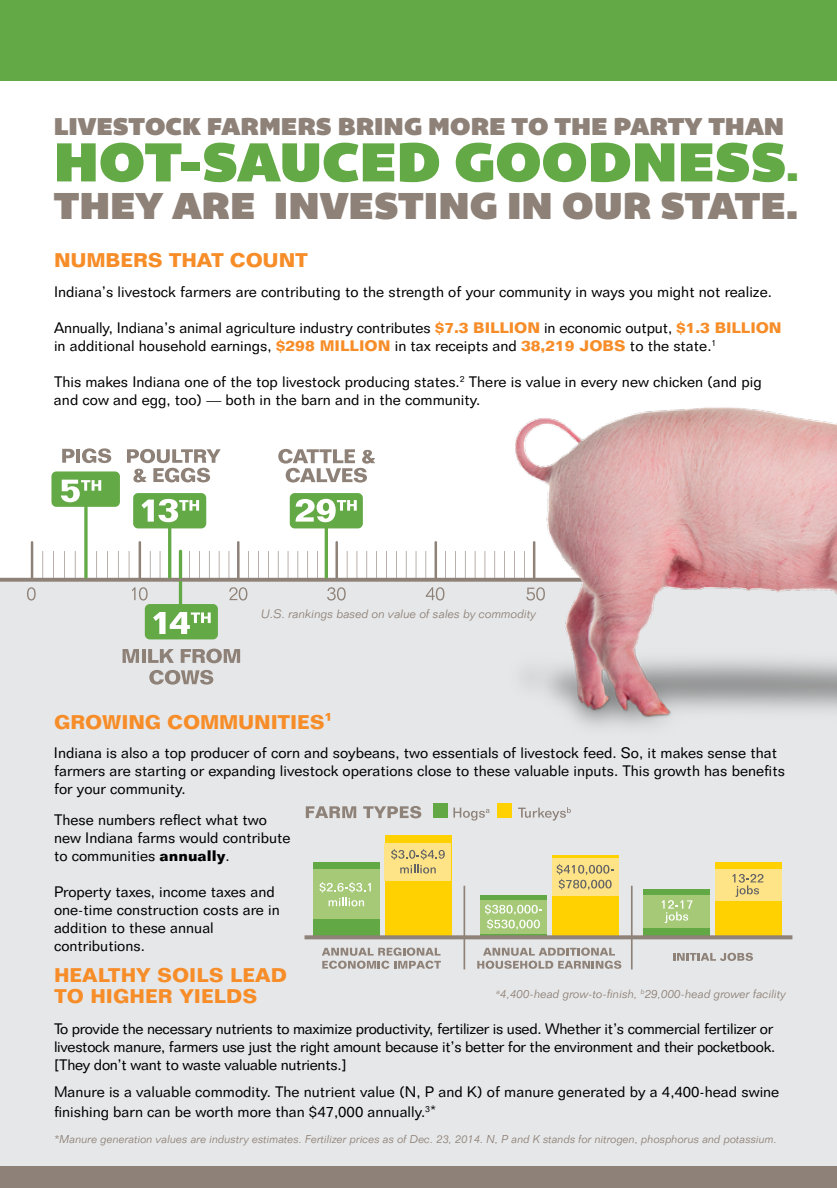
<style>
.page{position:relative;width:837px;height:1188px;background:#fff}
.page>*{position:absolute;margin:0;border:0;box-sizing:border-box;transform-origin:0 0}
.t1{font:56.4px "Bemio";color:#63a945}
.t2{font:38.55px "Bemio";color:#8e8178}
.t3{font:25.05px "Bemio";color:#8e8178}
.t4{font:700 19.5px/20.9px "Folio BT";letter-spacing:-.01em;color:#f78d28}
.t5{font:15px/18px "Folio BT";color:#000}
.t6{font:15px/18px "Folio BT";letter-spacing:-.02em;color:#000}
.t7{font:italic 300 12px "Folio BT";color:#8e8178}
.t8{font:italic 300 11.7px "Folio BT";color:#8e8178}
.t9{font:italic 300 11.25px "Folio BT";color:#8e8178}
.s1{font-size:38.55px}
.s2{font-weight:700;color:#f78d28}
.s3{font-weight:700}
</style>
<div class="page">
<div style="left:0;top:580px;width:837px;height:608px;background:#e6e7e8"></div>
<svg style="left:0;top:578px;width:460px;height:4px"></svg>
<div style="left:0;top:1166px;width:837px;height:22px;background:#8e8178"></div>
<div style="left:0;top:0;width:837px;height:80px;background:#63a945"></div>
<div style="left:290px;top:493px;width:73px;height:35px;background:#63a945;border-radius:5px"></div>
<div style="left:51px;top:471px;width:69px;height:36px;background:#63a945;border-radius:5px"></div>
<div style="left:133px;top:493px;width:73px;height:35px;background:#63a945;border-radius:5px"></div>
<div style="left:145px;top:604px;width:73px;height:35px;background:#63a945;border-radius:5px"></div>
<svg style="left:62px;top:449px;width:13px;height:14px"></svg>
<hr style="left:76px;top:449px;width:4px;height:14px;background:#8e8178">
<svg style="left:82px;top:448px;width:29px;height:15px"></svg>
<svg style="left:61px;top:480px;width:40px;height:22px"></svg>
<svg style="left:141px;top:499px;width:58px;height:23px"></svg>
<svg style="left:278px;top:449px;width:97px;height:34px"></svg>
<svg style="left:296px;top:499px;width:61px;height:23px"></svg>
<svg style="left:132px;top:587px;width:16px;height:14px"></svg>
<svg style="left:229px;top:587px;width:18px;height:14px"></svg>
<svg style="left:327px;top:587px;width:19px;height:14px"></svg>
<svg style="left:426px;top:587px;width:18px;height:14px"></svg>
<svg style="left:27px;top:587px;width:9px;height:14px"></svg>
<svg style="left:43px;top:551px;width:1px;height:27px"></svg>
<svg style="left:53px;top:551px;width:1px;height:27px"></svg>
<svg style="left:64px;top:551px;width:1px;height:27px"></svg>
<svg style="left:75px;top:551px;width:1px;height:27px"></svg>
<svg style="left:96px;top:551px;width:1px;height:27px"></svg>
<svg style="left:107px;top:551px;width:1px;height:27px"></svg>
<svg style="left:118px;top:551px;width:1px;height:27px"></svg>
<svg style="left:129px;top:551px;width:1px;height:27px"></svg>
<svg style="left:150px;top:551px;width:1px;height:27px"></svg>
<svg style="left:160px;top:551px;width:1px;height:27px"></svg>
<svg style="left:189px;top:551px;width:1px;height:27px"></svg>
<svg style="left:199px;top:551px;width:1px;height:27px"></svg>
<svg style="left:209px;top:551px;width:1px;height:27px"></svg>
<svg style="left:219px;top:551px;width:1px;height:27px"></svg>
<svg style="left:229px;top:551px;width:1px;height:27px"></svg>
<svg style="left:248px;top:551px;width:1px;height:27px"></svg>
<svg style="left:258px;top:551px;width:1px;height:27px"></svg>
<svg style="left:268px;top:551px;width:1px;height:27px"></svg>
<svg style="left:278px;top:551px;width:1px;height:27px"></svg>
<svg style="left:288px;top:551px;width:1px;height:27px"></svg>
<svg style="left:298px;top:551px;width:1px;height:27px"></svg>
<svg style="left:307px;top:551px;width:1px;height:27px"></svg>
<svg style="left:317px;top:551px;width:1px;height:27px"></svg>
<svg style="left:347px;top:551px;width:1px;height:27px"></svg>
<svg style="left:357px;top:551px;width:1px;height:27px"></svg>
<svg style="left:366px;top:551px;width:1px;height:27px"></svg>
<svg style="left:376px;top:551px;width:1px;height:27px"></svg>
<svg style="left:386px;top:551px;width:1px;height:27px"></svg>
<svg style="left:396px;top:551px;width:1px;height:27px"></svg>
<svg style="left:406px;top:551px;width:1px;height:27px"></svg>
<svg style="left:416px;top:551px;width:1px;height:27px"></svg>
<svg style="left:426px;top:551px;width:1px;height:27px"></svg>
<svg style="left:445px;top:551px;width:1px;height:27px"></svg>
<svg style="left:455px;top:551px;width:1px;height:27px"></svg>
<hr style="left:435px;top:541px;width:2px;height:40px;background:#8e8178">
<hr style="left:335px;top:541px;width:3px;height:40px;background:#8e8178">
<hr style="left:237px;top:541px;width:3px;height:40px;background:#8e8178">
<svg style="left:84px;top:507px;width:4px;height:71px"></svg>
<hr style="left:168px;top:528px;width:3px;height:50px;background:#63a945">
<hr style="left:325px;top:528px;width:3px;height:50px;background:#63a945">
<hr style="left:179px;top:551px;width:3px;height:53px;background:#63a945">
<svg style="left:153px;top:612px;width:58px;height:22px"></svg>
<svg style="left:123px;top:649px;width:16px;height:14px"></svg>
<hr style="left:142px;top:649px;width:4px;height:14px;background:#8e8178">
<svg style="left:148px;top:649px;width:26px;height:14px"></svg>
<svg style="left:181px;top:649px;width:59px;height:14px"></svg>
<svg style="left:149px;top:670px;width:64px;height:15px"></svg>
<svg style="left:127px;top:449px;width:94px;height:33px"></svg>
<hr style="left:139px;top:541px;width:2px;height:40px;background:#8e8178">
<hr style="left:31px;top:541px;width:2px;height:40px;background:#8e8178">
<hr style="left:32px;top:578px;width:502px;height:3px;background:#8f8279">
<img style="left:460px;top:407px;width:377px;height:406px">
<div style="left:385px;top:836px;width:66px;height:101px;background:#ffd100"></div>
<div style="left:716px;top:863px;width:66px;height:74px;background:#ffd100"></div>
<div style="left:644px;top:890px;width:66px;height:47px;background:#62a844"></div>
<div style="left:644px;top:896px;width:66px;height:32px;background:#a5c977"></div>
<div style="left:552px;top:856px;width:67px;height:81px;background:#ffd100"></div>
<div style="left:552px;top:858px;width:67px;height:38px;background:#ffe387"></div>
<div style="left:385px;top:843px;width:66px;height:38px;background:#ffe387"></div>
<div style="left:716px;top:869px;width:66px;height:32px;background:#ffe387"></div>
<div style="left:480px;top:896px;width:67px;height:41px;background:#62a844"></div>
<div style="left:480px;top:900px;width:67px;height:34px;background:#a5c977"></div>
<div style="left:313px;top:863px;width:67px;height:74px;background:#62a844"></div>
<svg style="left:485px;top:904px;width:57px;height:26px"></svg>
<svg style="left:557px;top:864px;width:56px;height:26px"></svg>
<svg style="left:661px;top:900px;width:31px;height:23px"></svg>
<svg style="left:732px;top:874px;width:32px;height:23px"></svg>
<svg style="left:305px;top:935px;width:487px;height:4px;background:#928774"></svg>
<div style="left:433px;top:803px;width:15px;height:15px;background:#62a844"></div>
<svg style="left:453px;top:808px;width:36px;height:13px"></svg>
<div style="left:497px;top:803px;width:15px;height:15px;background:#ffd100"></div>
<svg style="left:518px;top:807px;width:53px;height:14px"></svg>
<svg style="left:306px;top:806px;width:50px;height:12px"></svg>
<svg style="left:363px;top:806px;width:58px;height:12px"></svg>
<svg style="left:322px;top:948px;width:119px;height:21px"></svg>
<svg style="left:477px;top:948px;width:144px;height:21px"></svg>
<svg style="left:673px;top:953px;width:80px;height:8px"></svg>
<hr style="left:464px;top:886px;width:1px;height:83px;background:#8f8279">
<hr style="left:631px;top:886px;width:2px;height:83px;background:#8f8279">
<div style="left:313px;top:869px;width:67px;height:50px;background:#a5c977"></div>
<svg style="left:319px;top:882px;width:52px;height:24px"></svg>
<svg style="left:391px;top:849px;width:54px;height:25px"></svg>
<h3 class="t3" style="left:54px;top:106px;width:732px">LIVESTOCK FARMERS BRING MORE TO THE PARTY THAN</h3>
<h1 class="t1" style="left:54px;top:117px;width:747px">HOT-SAUCED GOODNESS<span class="s1">.</span></h1>
<h2 class="t2" style="left:54px;top:175px;width:746px">THEY ARE INVESTING IN OUR STATE.</h2>
<h3 class="t4" style="left:54px;top:249px;width:255px">NUMBERS THAT COUNT</h3>
<p class="t5" style="left:54px;top:283px;width:719px">Indiana’s livestock farmers are contributing to the strength of your community in ways you might not realize.</p>
<p class="t5" style="left:54px;top:319px;width:729px">Annually, Indiana’s animal agriculture industry contributes <span class="s2">$7.3 BILLION</span> in economic output, <span class="s2">$1.3 BILLION </span>in additional household earnings, <span class="s2">$298 MILLION</span> in tax receipts and <span class="s2">38,219 JOBS</span> to the state.<sup>1</sup></p>
<p class="t5" style="left:54px;top:373px;width:709px">This makes Indiana one of the top livestock producing states.<sup>2</sup> There is value in every new chicken (and pig and cow and egg, too) — both in the barn and in the community.</p>
<p class="t7" style="left:261px;top:606px;width:276px">U.S. rankings based on value of sales by commodity</p>
<h3 class="t4" style="left:54px;top:712px;width:280px">GROWING COMMUNITIES¹</h3>
<p class="t5" style="left:54px;top:743px;width:733px">Indiana is also a top producer of corn and soybeans, two essentials of livestock feed. So, it makes sense that farmers are starting or expanding livestock operations close to these valuable inputs. This growth has benefits for your community.</p>
<p class="t5" style="left:54px;top:811px;width:238px">These numbers reflect what two new Indiana farms would contribute to communities <span class="s3">annually</span>.</p>
<p class="t5" style="left:54px;top:882px;width:227px">Property taxes, income taxes and one-time construction costs are in addition to these annual contributions.</p>
<h3 class="t4" style="left:54px;top:965px;width:234px">HEALTHY SOILS LEAD<br>TO HIGHER YIELDS</h3>
<p class="t6" style="left:54px;top:1020px;width:723px">To provide the necessary nutrients to maximize productivity, fertilizer is used. Whether it’s commercial fertilizer or livestock manure, farmers use just the right amount because it’s better for the environment and their pocketbook. [They don’t want to waste valuable nutrients.]</p>
<p class="t5" style="left:54px;top:1082px;width:727px;line-height:19.5px">Manure is a valuable commodity. The nutrient value (N, P and K) of manure generated by a 4,400-head swine finishing barn can be worth more than $47,000 annually.<sup>3</sup><sup>*</sup></p>
<p class="t8" style="left:497px;top:987px;width:291px"><sup>a</sup>4,400-head grow-to-finish, <sup>b</sup>29,000-head grower facility</p>
<p class="t9" style="left:54px;top:1132px;width:725px">*Manure generation values are industry estimates. Fertilizer prices as of Dec. 23, 2014. N, P and K stands for nitrogen, phosphorus and potassium.</p>
</div>
